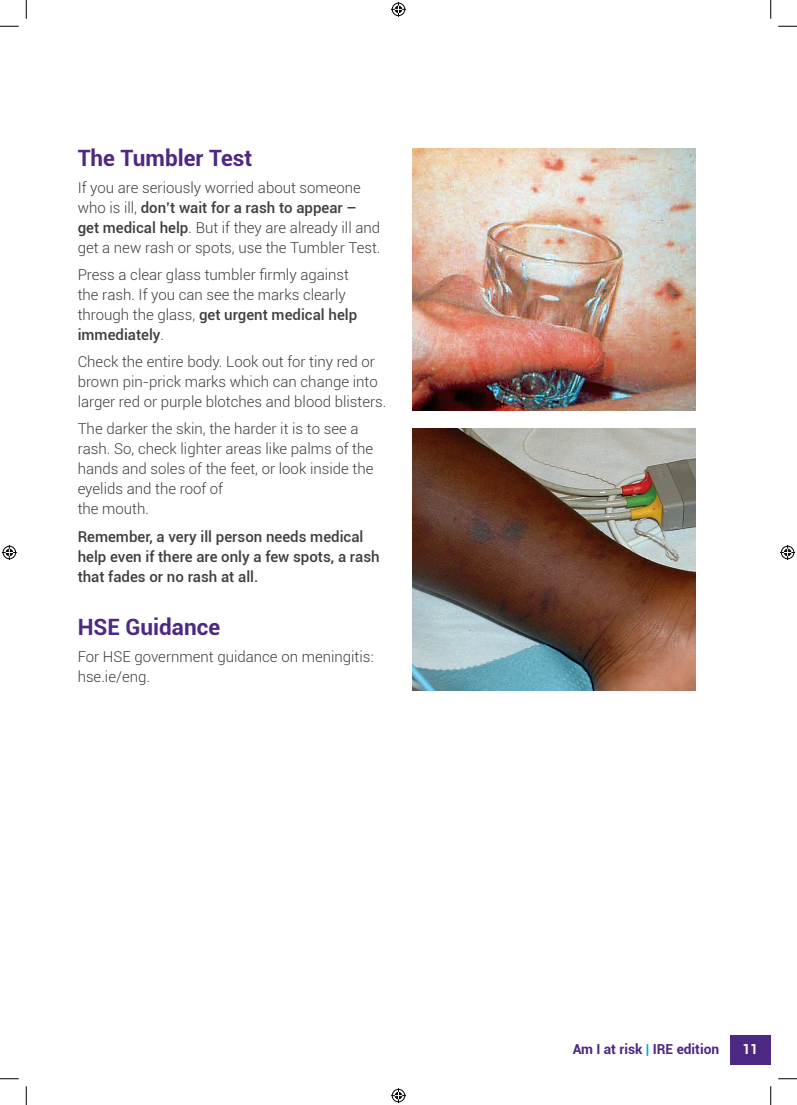
<style>
.page{position:relative;width:797px;height:1105px;background:#fff}
.page>*{position:absolute;margin:0;border:0;box-sizing:border-box;transform-origin:0 0}
.t1{font:700 22.5px "Roboto";color:#4d2884}
.t2{font:300 15px/20px "Roboto";color:#3e3e3f}
.t3{font:500 15px/20px "Roboto";color:#3e3e3f}
.t4{font:700 13.75px "Roboto";color:#4d2884}
.t5{font:700 13.75px "Roboto";color:#fff}
.s1{font-weight:500}
.s2{color:#00acbc}
</style>
<div class="page">
<img style="left:412px;top:148px;width:284px;height:262px">
<img style="left:412px;top:429px;width:284px;height:261px">
<div style="left:730px;top:1035px;width:40px;height:29px;background:#4d2884"></div>
<svg style="left:0;top:25px;width:19px;height:2px"></svg>
<svg style="left:778px;top:25px;width:19px;height:2px"></svg>
<svg style="left:0;top:1078px;width:19px;height:1px"></svg>
<svg style="left:778px;top:1078px;width:19px;height:1px"></svg>
<svg style="left:25px;top:0;width:2px;height:19px"></svg>
<svg style="left:25px;top:1086px;width:2px;height:19px"></svg>
<svg style="left:770px;top:0;width:1px;height:19px"></svg>
<svg style="left:770px;top:1086px;width:1px;height:19px"></svg>
<svg style="left:391px;top:2px;width:15px;height:15px"></svg>
<svg style="left:391px;top:1088px;width:15px;height:15px"></svg>
<svg style="left:2px;top:545px;width:15px;height:15px"></svg>
<svg style="left:780px;top:545px;width:15px;height:15px"></svg>
<h1 class="t1" style="left:78px;top:142px;width:176px">The Tumbler Test</h1>
<p class="t2" style="left:78px;top:177px;width:304px">If you are seriously worried about someone who is ill, <span class="s1">don’t wait for a rash to appear – get medical help</span>. But if they are already ill and get a new rash or spots, use the Tumbler Test.</p>
<p class="t2" style="left:78px;top:264px;width:281px">Press a clear glass tumbler firmly against the rash. If you can see the marks clearly through the glass, <span class="s1">get urgent medical help immediately</span>.</p>
<p class="t2" style="left:78px;top:351px;width:310px">Check the entire body. Look out for tiny red or brown pin-prick marks which can change into larger red or purple blotches and blood blisters.</p>
<p class="t2" style="left:78px;top:419px;width:297px">The darker the skin, the harder it is to see a rash. So, check lighter areas like palms of the hands and soles of the feet, or look inside the eyelids and the roof of<br>the mouth.</p>
<p class="t3" style="left:78px;top:526px;width:303px">Remember, a very ill person needs medical help even if there are only a few spots, a rash that fades or no rash at all.</p>
<h1 class="t1" style="left:78px;top:611px;width:144px">HSE Guidance</h1>
<p class="t2" style="left:78px;top:646px;width:297px">For HSE government guidance on meningitis: hse.ie/eng.</p>
<p class="t4" style="left:572px;top:1039px;width:148px">Am I at risk <span class="s2">|</span> IRE edition</p>
<p class="t5" style="left:742px;top:1039px;width:17px">11</p>
</div>
